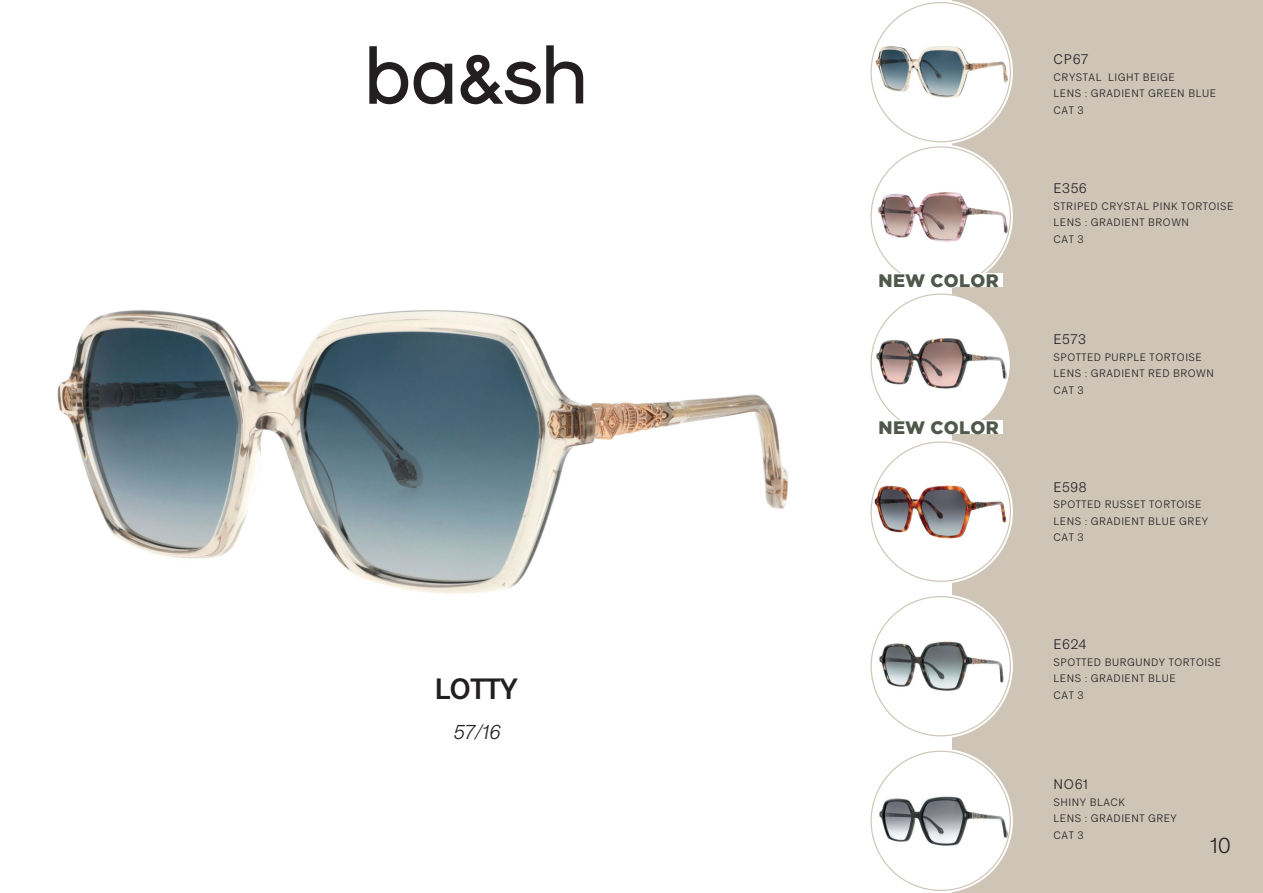
<style>
.page{position:relative;width:1263px;height:893px;background:#fff}
.page>*{position:absolute;margin:0;border:0;box-sizing:border-box;transform-origin:0 0}
.t1{font:700 28.5px "Bash";color:#231f20}
.t2{font:300 21px "bash";color:#231f20}
.t3{font:italic 300 19.5px "bash";color:#231f20}
.t4{font:900 18px "Gotham";letter-spacing:.015em;color:#50584c}
.t5{font:300 13.5px "bash";letter-spacing:.05em;color:#231f20}
.t6{font:300 10.5px/16.5px "bash";letter-spacing:.05em;color:#231f20}
</style>
<div class="page">
<div style="left:952px;top:0;width:311px;height:893px;background:#cec5b7"></div>
<svg style="left:369px;top:45px;width:214px;height:59px"></svg>
<img style="left:57px;top:310px;width:731px;height:284px">
<div style="left:871px;top:3px;width:139px;height:139px;background:#fff;border-radius:50%"></div>
<img style="left:872px;top:38px;width:138px;height:69px">
<div style="left:871px;top:147px;width:139px;height:139px;background:#fff;border-radius:50%"></div>
<img style="left:872px;top:182px;width:138px;height:69px">
<div style="left:871px;top:294px;width:139px;height:139px;background:#fff;border-radius:50%"></div>
<img style="left:872px;top:329px;width:138px;height:69px">
<div style="left:871px;top:442px;width:139px;height:139px;background:#fff;border-radius:50%"></div>
<img style="left:872px;top:477px;width:138px;height:69px">
<div style="left:871px;top:597px;width:139px;height:139px;background:#fff;border-radius:50%"></div>
<img style="left:872px;top:632px;width:138px;height:69px">
<div style="left:871px;top:751px;width:139px;height:139px;background:#fff;border-radius:50%"></div>
<img style="left:872px;top:786px;width:138px;height:69px">
<div style="left:878px;top:274px;width:125px;height:13px;background:#fff"></div>
<div style="left:878px;top:421px;width:125px;height:13px;background:#fff"></div>
<h1 class="t1" style="left:435px;top:672px;width:84px">LOTTY</h1>
<h3 class="t3" style="left:453px;top:717px;width:49px">57/16</h3>
<h3 class="t4" style="left:879px;top:270px;width:122px">NEW COLOR</h3>
<h3 class="t4" style="left:879px;top:417px;width:122px">NEW COLOR</h3>
<p class="t5" style="left:1053px;top:49px;width:36px">CP67</p>
<p class="t6" style="left:1053px;top:68px;width:164px">CRYSTAL LIGHT BEIGE<br>LENS : GRADIENT GREEN BLUE<br>CAT 3</p>
<p class="t5" style="left:1053px;top:179px;width:35px">E356</p>
<p class="t6" style="left:1053px;top:197px;width:181px">STRIPED CRYSTAL PINK TORTOISE<br>LENS : GRADIENT BROWN<br>CAT 3</p>
<p class="t5" style="left:1053px;top:329px;width:34px">E573</p>
<p class="t6" style="left:1053px;top:348px;width:162px">SPOTTED PURPLE TORTOISE<br>LENS : GRADIENT RED BROWN<br>CAT 3</p>
<p class="t5" style="left:1053px;top:477px;width:35px">E598</p>
<p class="t6" style="left:1053px;top:496px;width:156px">SPOTTED RUSSET TORTOISE<br>LENS : GRADIENT BLUE GREY<br>CAT 3</p>
<p class="t5" style="left:1053px;top:635px;width:34px">E624</p>
<p class="t6" style="left:1053px;top:653px;width:169px">SPOTTED BURGUNDY TORTOISE<br>LENS : GRADIENT BLUE<br>CAT 3</p>
<p class="t5" style="left:1053px;top:774px;width:36px">NO61</p>
<p class="t6" style="left:1053px;top:793px;width:125px">SHINY BLACK<br>LENS : GRADIENT GREY<br>CAT 3</p>
<h2 class="t2" style="left:1210px;top:830px;width:22px">10</h2>
</div>
